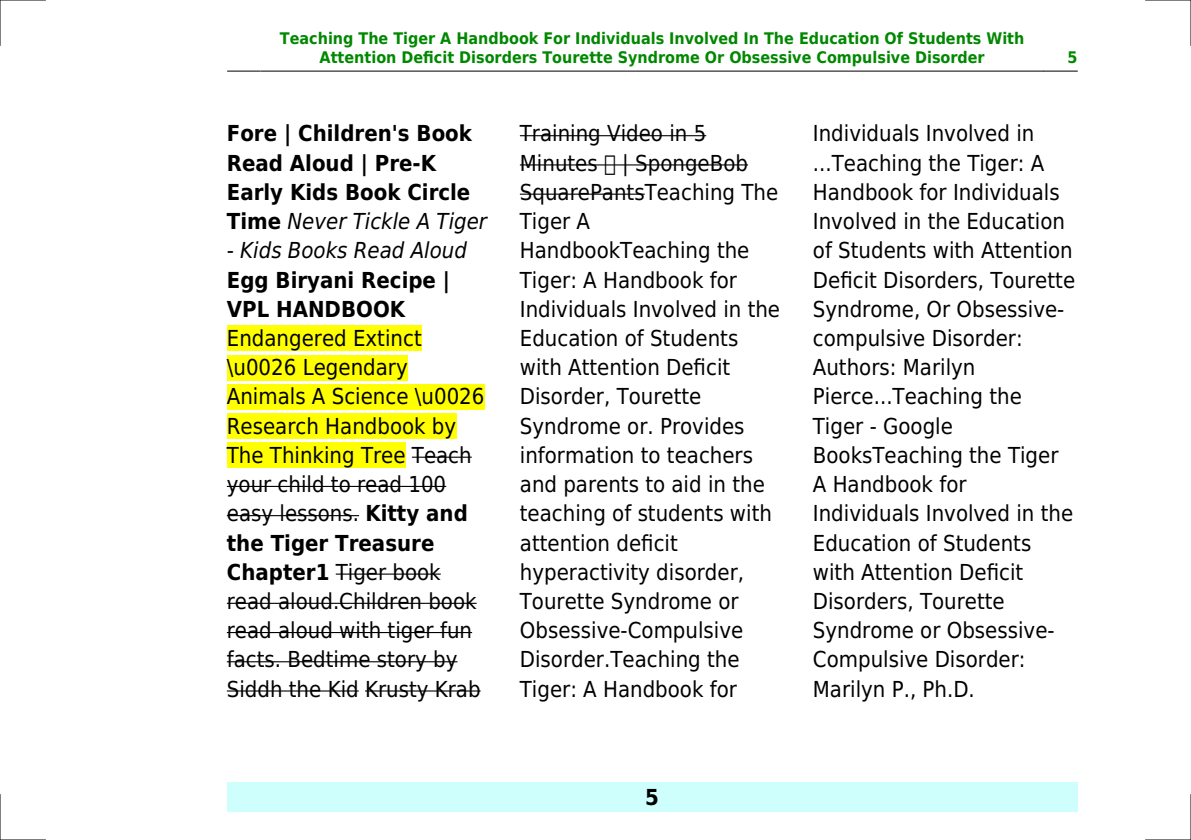
<style>
.page{position:relative;width:1191px;height:840px;background:#fff}
.page>*{position:absolute;margin:0;border:0;box-sizing:border-box;transform-origin:0 0}
.t1{font:22px/29.2px "DejaVu Sans Condensed";color:#000}
.t2{font:700 22px/29.2px "DejaVu Sans Condensed";color:#000}
.t3{font:italic 22px "DejaVu Sans Condensed";color:#000}
.t4{font:700 16px/19.2px "DejaVu Sans Condensed";color:#080;text-align:center}
.s1{font-weight:400;font-style:italic}
.s2{font-weight:700}
</style>
<div class="page">
<hr style="left:227px;top:71px;width:34px;height:1px;background:#000">
<hr style="left:261px;top:71px;width:782px;height:1px;background:#000">
<hr style="left:1043px;top:71px;width:34px;height:1px;background:#000">
<div style="left:227px;top:782px;width:850px;height:29px;background:#cffffc"></div>
<div style="left:227px;top:325px;width:195px;height:26px;background:#ff0"></div>
<div style="left:227px;top:354px;width:181px;height:26px;background:#ff0"></div>
<div style="left:227px;top:384px;width:257px;height:25px;background:#ff0"></div>
<div style="left:227px;top:413px;width:229px;height:25px;background:#ff0"></div>
<div style="left:227px;top:442px;width:178px;height:26px;background:#ff0"></div>
<hr style="left:412px;top:456px;width:60px;height:1px;background:#000">
<hr style="left:227px;top:485px;width:219px;height:1px;background:#000">
<hr style="left:227px;top:515px;width:132px;height:1px;background:#000">
<hr style="left:336px;top:573px;width:105px;height:1px;background:#000">
<hr style="left:227px;top:602px;width:249px;height:1px;background:#000">
<hr style="left:227px;top:631px;width:245px;height:1px;background:#000">
<hr style="left:227px;top:660px;width:230px;height:2px;background:#000">
<hr style="left:227px;top:690px;width:132px;height:1px;background:#000">
<hr style="left:365px;top:690px;width:115px;height:1px;background:#000">
<hr style="left:520px;top:135px;width:186px;height:1px;background:#000">
<hr style="left:520px;top:164px;width:228px;height:1px;background:#000">
<hr style="left:520px;top:193px;width:124px;height:2px;background:#000">
<hr style="left:0;top:0;width:45px;height:1px;background:#000">
<hr style="left:1145px;top:0;width:46px;height:1px;background:#000">
<hr style="left:0;top:839px;width:45px;height:1px;background:#000">
<hr style="left:1145px;top:839px;width:46px;height:1px;background:#000">
<hr style="left:0;top:0;width:1px;height:45px;background:#000">
<hr style="left:0;top:794px;width:1px;height:45px;background:#000">
<hr style="left:1190px;top:0;width:1px;height:45px;background:#000">
<hr style="left:1190px;top:794px;width:1px;height:45px;background:#000">
<svg style="left:605px;top:164px;width:10px;height:2px"></svg>
<p class="t4" style="left:280px;top:28px;width:746px">Teaching The Tiger A Handbook For Individuals Involved In The Education Of Students With<br>Attention Deficit Disorders Tourette Syndrome Or Obsessive Compulsive Disorder</p>
<p class="t4" style="left:1067px;top:48px;width:12px">5</p>
<p class="t2" style="left:227px;top:119px;width:262px">Fore | Children's Book<br>Read Aloud | Pre-K<br>Early Kids Book Circle<br>Time <span class="s1">Never Tickle A Tiger</span></p>
<p class="t3" style="left:227px;top:238px;width:242px">- Kids Books Read Aloud</p>
<p class="t2" style="left:227px;top:265px;width:225px">Egg Biryani Recipe |<br>VPL HANDBOOK</p>
<p class="t1" style="left:227px;top:323px;width:259px">Endangered Extinct \u0026 Legendary<br>Animals A Science \u0026<br>Research Handbook by<br>The Thinking Tree Teach your child to read 100 easy lessons. <span class="s2">Kitty and the Tiger Treasure<br>Chapter1</span> Tiger book read aloud.Children book read aloud with tiger fun facts. Bedtime story by<br>Siddh the Kid Krusty Krab</p>
<p class="t1" style="left:520px;top:119px;width:262px">Training Video in 5<br>Minutes | SpongeBob<br>SquarePantsTeaching The<br>Tiger A<br>HandbookTeaching the<br>Tiger: A Handbook for<br>Individuals Involved in the<br>Education of Students with Attention Deficit<br>Disorder, Tourette<br>Syndrome or. Provides information to teachers and parents to aid in the teaching of students with attention deficit hyperactivity disorder,<br>Tourette Syndrome or<br>Obsessive-Compulsive<br>Disorder.Teaching the<br>Tiger: A Handbook for</p>
<p class="t1" style="left:813px;top:119px;width:264px">Individuals Involved in ...Teaching the Tiger: A<br>Handbook for Individuals<br>Involved in the Education of Students with Attention<br>Deficit Disorders, Tourette<br>Syndrome, Or Obsessive&shy;compulsive Disorder:<br>Authors: Marilyn<br>Pierce...Teaching the<br>Tiger - Google<br>BooksTeaching the Tiger<br>A Handbook for<br>Individuals Involved in the<br>Education of Students with Attention Deficit<br>Disorders, Tourette<br>Syndrome or Obsessive-<br>Compulsive Disorder:<br>Marilyn P., Ph.D.</p>
<p class="t2" style="left:645px;top:782px;width:15px">5</p>
</div>
